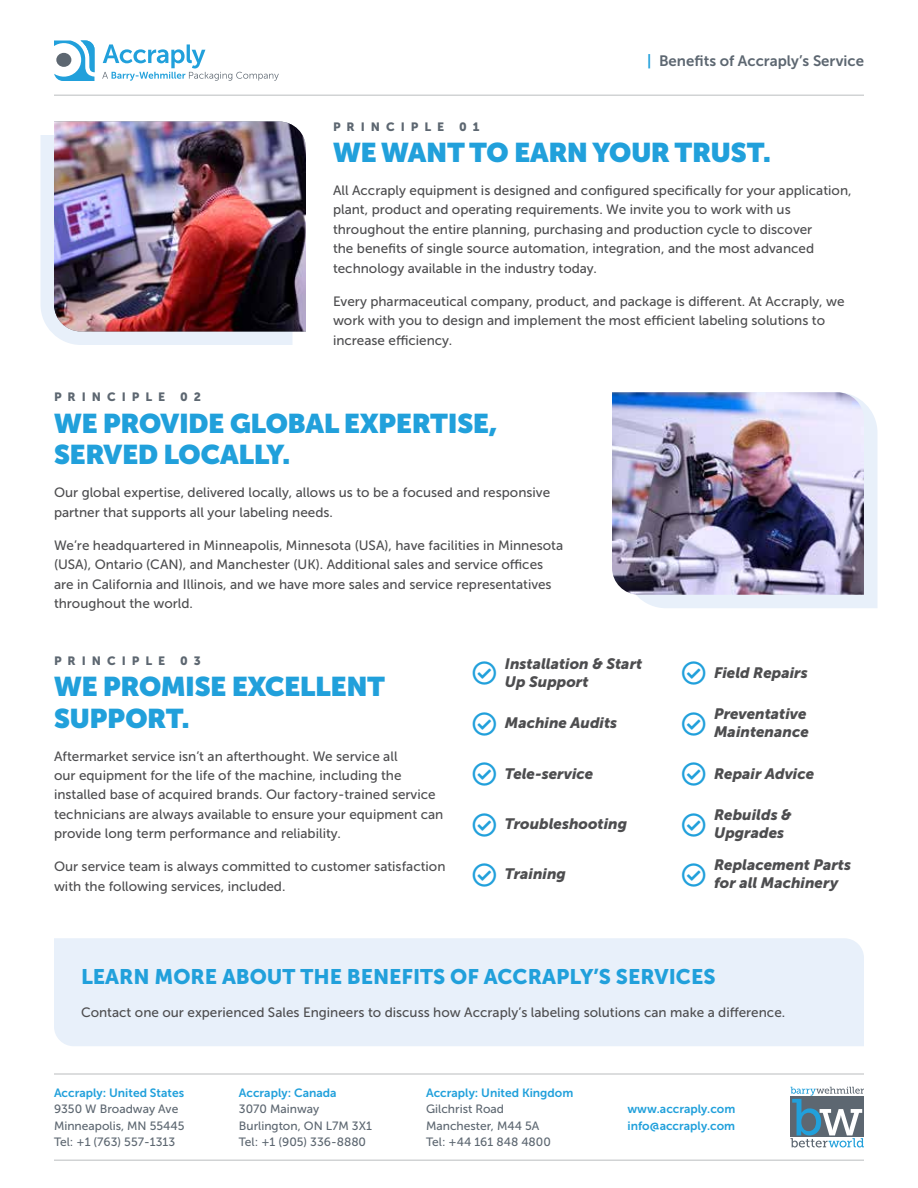
<style>
.page{position:relative;width:918px;height:1188px;background:#fff}
.page>*{position:absolute;margin:0;border:0;box-sizing:border-box;transform-origin:0 0}
.t1{font:900 27px/31.5px "Museo Sans Display";color:#21a0db}
.t2{font:21px "Museo Sans 900";color:#21a0db}
.t3{font:italic 15px "Museo Sans 900";color:#4d4d4f}
.t4{font:15px "Museo Sans 700";color:#5d6771}
.t5{font:13.5px/19.5px "Museo Sans 500";color:#4d4d4f}
.t6{font:12px/16.5px "Museo Sans 500";color:#5d6771}
.t7{font:12px/16.5px "Museo Sans 700";color:#21a0db}
.t8{font:12px "Museo Sans 900";letter-spacing:.5em;color:#5d6771}
.s1{color:#21a0db}
</style>
<div class="page">
<svg style="left:40px;top:135px;width:252px;height:210px;background:#e6ecf5"></svg>
<img style="left:54px;top:122px;width:252px;height:209px">
<svg style="left:637px;top:403px;width:241px;height:205px;background:#e9f0fa"></svg>
<img style="left:612px;top:392px;width:252px;height:203px">
<div style="left:54px;top:938px;width:810px;height:108px;background:#e8f0fa"></div>
<svg style="left:54px;top:40px;width:225px;height:41px"></svg>
<hr style="left:54px;top:94px;width:810px;height:2px;background:#d1d3d4">
<hr style="left:54px;top:1073px;width:810px;height:2px;background:#d1d3d4">
<hr style="left:54px;top:1160px;width:810px;height:1px;background:#d1d3d4">
<svg style="left:791px;top:1087px;width:73px;height:61px"></svg>
<p class="t4" style="left:647px;top:53px;width:218px"><span class="s1">|</span> Benefits of Accraply’s Service</p>
<p class="t8" style="left:333px;top:119px;width:148px">PRINCIPLE 01</p>
<h1 class="t1" style="left:333px;top:137px;width:439px">WE WANT TO EARN YOUR TRUST.</h1>
<p class="t5" style="left:333px;top:181px;width:520px">All Accraply equipment is designed and configured specifically for your application, plant, product and operating requirements. We invite you to work with us throughout the entire planning, purchasing and production cycle to discover<br>the benefits of single source automation, integration, and the most advanced technology available in the industry today.</p>
<p class="t5" style="left:333px;top:292px;width:513px">Every pharmaceutical company, product, and package is different. At Accraply, we work with you to design and implement the most efficient labeling solutions to increase efficiency.</p>
<p class="t8" style="left:54px;top:390px;width:148px">PRINCIPLE 02</p>
<h1 class="t1" style="left:54px;top:408px;width:445px">WE PROVIDE GLOBAL EXPERTISE,<br>SERVED LOCALLY.</h1>
<p class="t5" style="left:54px;top:483px;width:498px">Our global expertise, delivered locally, allows us to be a focused and responsive partner that supports all your labeling needs.</p>
<p class="t5" style="left:54px;top:535px;width:511px">We’re headquartered in Minneapolis, Minnesota (USA), have facilities in Minnesota (USA), Ontario (CAN), and Manchester (UK). Additional sales and service offices are in California and Illinois, and we have more sales and service representatives throughout the world.</p>
<p class="t8" style="left:54px;top:653px;width:148px">PRINCIPLE 03</p>
<h1 class="t1" style="left:54px;top:671px;width:333px">WE PROMISE EXCELLENT<br>SUPPORT.</h1>
<p class="t5" style="left:54px;top:746px;width:391px">Aftermarket service isn’t an afterthought. We service all<br>our equipment for the life of the machine, including the installed base of acquired brands. Our factory-trained service technicians are always available to ensure your equipment can provide long term performance and reliability.</p>
<p class="t5" style="left:54px;top:857px;width:393px">Our service team is always committed to customer satisfaction with the following services, included.</p>
<p class="t3" style="left:505px;top:655px;width:139px">Installation &amp; Start</p>
<p class="t3" style="left:472px;top:673px;width:118px"><sup>●</sup> Up Support</p>
<p class="t3" style="left:682px;top:664px;width:128px"><span class="s1">●</span> Field Repairs</p>
<p class="t3" style="left:472px;top:714px;width:146px"><span class="s1">●</span> Machine Audits</p>
<p class="t3" style="left:714px;top:705px;width:94px">Preventative</p>
<p class="t3" style="left:682px;top:723px;width:129px"><sup>●</sup> Maintenance</p>
<p class="t3" style="left:472px;top:765px;width:122px"><span class="s1">●</span> Tele-service</p>
<p class="t3" style="left:682px;top:765px;width:134px"><span class="s1">●</span> Repair Advice</p>
<p class="t3" style="left:472px;top:815px;width:156px"><span class="s1">●</span> Troubleshooting</p>
<p class="t3" style="left:714px;top:806px;width:79px">Rebuilds &amp;</p>
<p class="t3" style="left:682px;top:824px;width:104px"><sup>●</sup> Upgrades</p>
<p class="t3" style="left:472px;top:866px;width:95px"><span class="s1">●</span> Training</p>
<p class="t3" style="left:714px;top:857px;width:138px">Replacement Parts</p>
<p class="t3" style="left:682px;top:875px;width:158px"><sup>●</sup> for all Machinery</p>
<h2 class="t2" style="left:81px;top:964px;width:636px">LEARN MORE ABOUT THE BENEFITS OF ACCRAPLY’S SERVICES</h2>
<p class="t5" style="left:81px;top:1002px;width:706px">Contact one our experienced Sales Engineers to discuss how Accraply’s labeling solutions can make a difference.</p>
<p class="t7" style="left:54px;top:1084px;width:132px">Accraply: United States</p>
<p class="t6" style="left:54px;top:1101px;width:132px">9350 W Broadway Ave<br>Minneapolis, MN 55445<br>Tel: +1 (763) 557-1313</p>
<p class="t7" style="left:239px;top:1084px;width:99px">Accraply: Canada</p>
<p class="t6" style="left:239px;top:1101px;width:135px">3070 Mainway<br>Burlington, ON L7M 3X1<br>Tel: +1 (905) 336-8880</p>
<p class="t7" style="left:426px;top:1084px;width:149px">Accraply: United Kingdom</p>
<p class="t6" style="left:426px;top:1101px;width:126px">Gilchrist Road<br>Manchester, M44 5A<br>Tel: +44 161 848 4800</p>
<p class="t7" style="left:627px;top:1101px;width:109px">www.accraply.com info@accraply.com</p>
</div>
